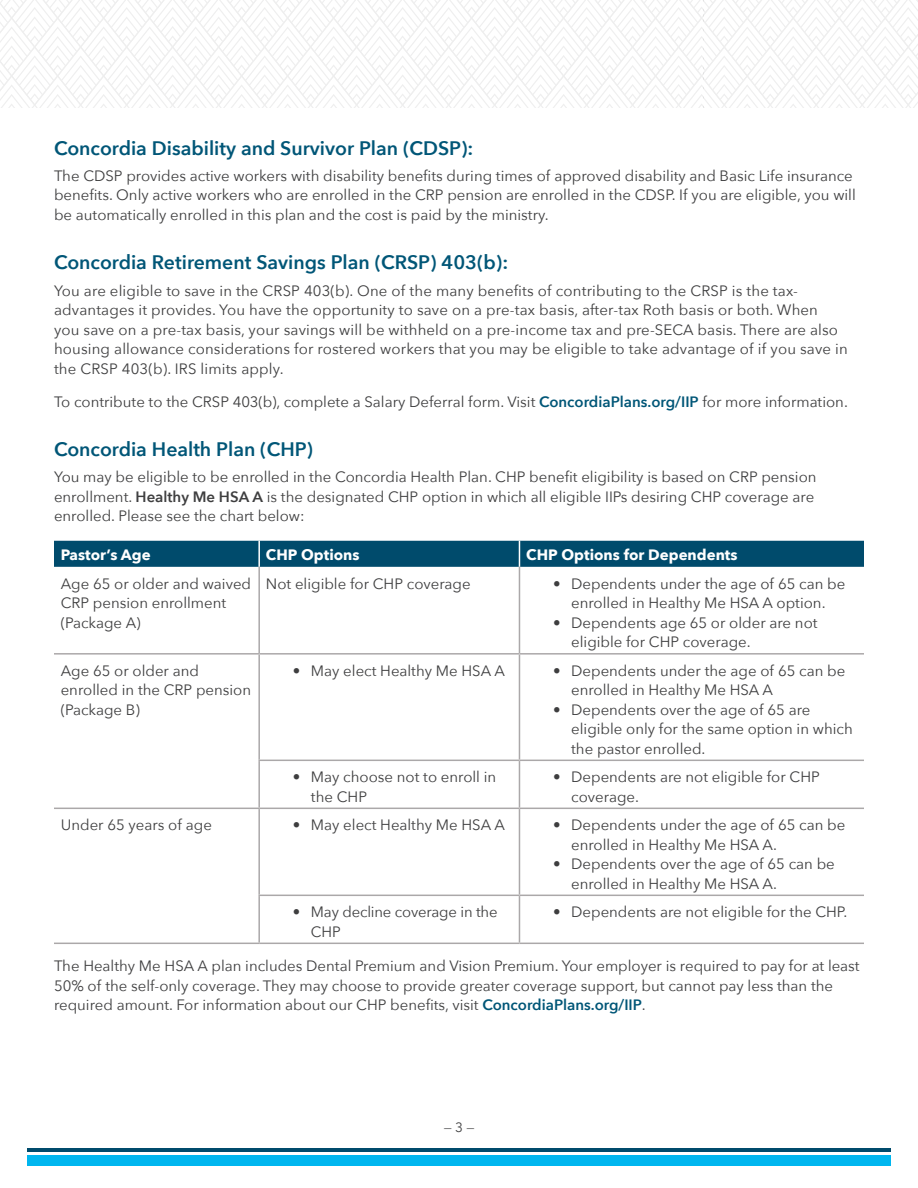
<style>
.page{position:relative;width:918px;height:1188px;background:#fff}
.page>*{position:absolute;margin:0;border:0;box-sizing:border-box;transform-origin:0 0}
.subhead1{font:600 19.5px "Avenir Next";color:#005677}
.Body{font:15px/19.5px "Avenir Next";color:#3e3e3f}
.body{font:700 15px "Avenir Next";color:#fff}
.t1{font:13.5px "Avenir Next";color:#3e3e3f}
.s1{font-weight:600;color:#005677}
.s2{font-weight:600}
</style>
<div class="page">
<div style="left:27px;top:1155px;width:864px;height:11px;background:#00b6ef"></div>
<hr style="left:27px;top:1148px;width:864px;height:3px;background:#004b6c">
<svg style="left:0;top:0;width:918px;height:107px"></svg>
<div style="left:54px;top:541px;width:810px;height:26px;background:#004b6c"></div>
<hr style="left:258px;top:567px;width:2px;height:86px;background:#aba8a9">
<hr style="left:519px;top:567px;width:1px;height:86px;background:#aba8a9">
<hr style="left:54px;top:653px;width:205px;height:2px;background:#aba8a9">
<hr style="left:259px;top:653px;width:260px;height:2px;background:#aba8a9">
<hr style="left:258px;top:655px;width:2px;height:105px;background:#aba8a9">
<hr style="left:519px;top:653px;width:345px;height:2px;background:#aba8a9">
<hr style="left:519px;top:655px;width:1px;height:105px;background:#aba8a9">
<hr style="left:258px;top:760px;width:261px;height:1px;background:#aba8a9">
<hr style="left:258px;top:761px;width:2px;height:47px;background:#aba8a9">
<hr style="left:519px;top:760px;width:345px;height:1px;background:#aba8a9">
<hr style="left:519px;top:761px;width:1px;height:47px;background:#aba8a9">
<hr style="left:54px;top:808px;width:205px;height:1px;background:#aba8a9">
<hr style="left:259px;top:808px;width:260px;height:1px;background:#aba8a9">
<hr style="left:258px;top:809px;width:2px;height:86px;background:#aba8a9">
<hr style="left:519px;top:808px;width:345px;height:1px;background:#aba8a9">
<hr style="left:519px;top:809px;width:1px;height:86px;background:#aba8a9">
<hr style="left:258px;top:895px;width:261px;height:1px;background:#aba8a9">
<hr style="left:258px;top:896px;width:2px;height:47px;background:#aba8a9">
<hr style="left:519px;top:895px;width:345px;height:1px;background:#aba8a9">
<hr style="left:519px;top:896px;width:1px;height:47px;background:#aba8a9">
<hr style="left:54px;top:943px;width:205px;height:1px;background:#aba8a9">
<hr style="left:259px;top:943px;width:260px;height:1px;background:#aba8a9">
<hr style="left:519px;top:943px;width:345px;height:1px;background:#aba8a9">
<p class="subhead1" style="left:54px;top:131px;width:421px">Concordia Disability and Survivor Plan (CDSP):</p>
<p class="Body" style="left:54px;top:165px;width:803px">The CDSP provides active workers with disability benefits during times of approved disability and Basic Life insurance benefits. Only active workers who are enrolled in the CRP pension are enrolled in the CDSP. If you are eligible, you will be automatically enrolled in this plan and the cost is paid by the ministry.</p>
<p class="subhead1" style="left:54px;top:246px;width:456px">Concordia Retirement Savings Plan (CRSP) 403(b):</p>
<p class="Body" style="left:54px;top:280px;width:795px">You are eligible to save in the CRSP 403(b). One of the many benefits of contributing to the CRSP is the tax&shy;advantages it provides. You have the opportunity to save on a pre-tax basis, after-tax Roth basis or both. When<br>you save on a pre-tax basis, your savings will be withheld on a pre-income tax and pre-SECA basis. There are also housing allowance considerations for rostered workers that you may be eligible to take advantage of if you save in the CRSP 403(b). IRS limits apply.</p>
<p class="Body" style="left:54px;top:391px;width:795px">To contribute to the CRSP 403(b), complete a Salary Deferral form. Visit <span class="s1">ConcordiaPlans.org/IIP</span> for more information.</p>
<p class="subhead1" style="left:54px;top:432px;width:261px">Concordia Health Plan (CHP)</p>
<p class="Body" style="left:54px;top:467px;width:764px">You may be eligible to be enrolled in the Concordia Health Plan. CHP benefit eligibility is based on CRP pension enrollment. <span class="s2">Healthy Me HSA A</span> is the designated CHP option in which all eligible IIPs desiring CHP coverage are enrolled. Please see the chart below:</p>
<p class="body" style="left:61px;top:542px;width:91px">Pastor’s Age</p>
<p class="body" style="left:266px;top:542px;width:95px">CHP Options</p>
<p class="body" style="left:526px;top:542px;width:213px">CHP Options for Dependents</p>
<p class="Body" style="left:61px;top:573px;width:192px">Age 65 or older and waived<br>CRP pension enrollment (Package A)</p>
<p class="Body" style="left:266px;top:573px;width:206px">Not eligible for CHP coverage</p>
<p class="Body" style="left:553px;top:573px;width:294px;text-align:center">• Dependents under the age of 65 can be enrolled in Healthy Me HSA A option.</p>
<p class="Body" style="left:571px;top:612px;width:248px;text-indent:-18px">• Dependents age 65 or older are not eligible for CHP coverage.</p>
<p class="Body" style="left:61px;top:660px;width:192px">Age 65 or older and enrolled in the CRP pension (Package B)</p>
<p class="Body" style="left:293px;top:660px;width:213px">• May elect Healthy Me HSA A</p>
<p class="Body" style="left:571px;top:660px;width:276px;text-indent:-18px">• Dependents under the age of 65 can be enrolled in Healthy Me HSA A</p>
<p class="Body" style="left:571px;top:699px;width:283px;text-indent:-18px">• Dependents over the age of 65 are eligible only for the same option in which the pastor enrolled.</p>
<p class="Body" style="left:311px;top:766px;width:187px;text-indent:-18px">• May choose not to enroll in the CHP</p>
<p class="Body" style="left:571px;top:766px;width:250px;text-indent:-18px">• Dependents are not eligible for CHP coverage.</p>
<p class="Body" style="left:61px;top:814px;width:153px">Under 65 years of age</p>
<p class="Body" style="left:293px;top:814px;width:213px">• May elect Healthy Me HSA A</p>
<p class="Body" style="left:571px;top:814px;width:276px;text-indent:-18px">• Dependents under the age of 65 can be enrolled in Healthy Me HSA A.</p>
<p class="Body" style="left:571px;top:853px;width:265px;text-indent:-18px">• Dependents over the age of 65 can be enrolled in Healthy Me HSA A.</p>
<p class="Body" style="left:311px;top:901px;width:188px;text-indent:-18px">• May decline coverage in the<br>CHP</p>
<p class="Body" style="left:553px;top:901px;width:296px">• Dependents are not eligible for the CHP.</p>
<p class="Body" style="left:54px;top:955px;width:807px">The Healthy Me HSA A plan includes Dental Premium and Vision Premium. Your employer is required to pay for at least<br>50% of the self-only coverage. They may choose to provide greater coverage support, but cannot pay less than the required amount. For information about our CHP benefits, visit <span class="s1">ConcordiaPlans.org/IIP</span>.</p>
<p class="t1" style="left:444px;top:1116px;width:32px">— 3 —</p>
</div>
